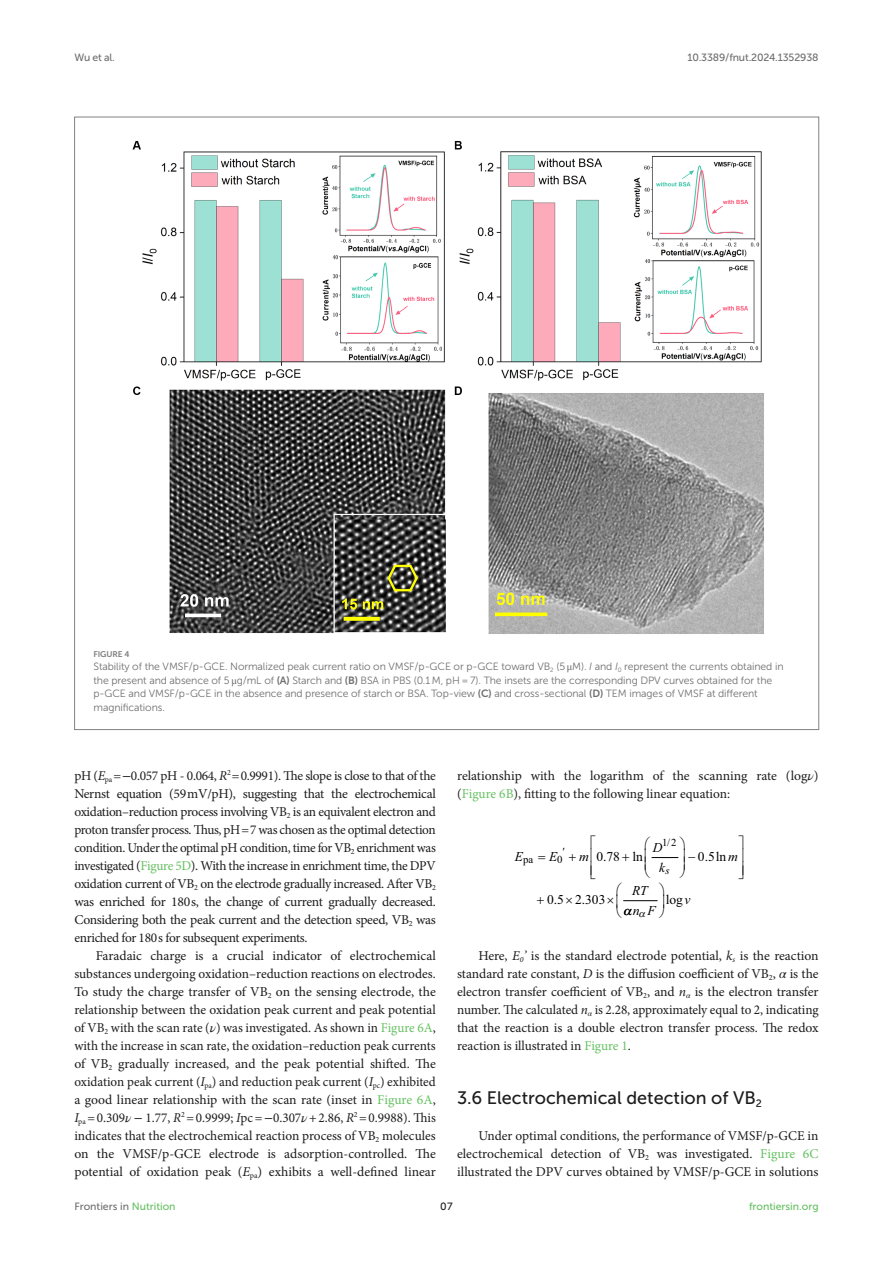
<style>
.page{position:relative;width:893px;height:1263px;background:#fff}
.page>*{position:absolute;margin:0;border:0;box-sizing:border-box;transform-origin:0 0}
.HEAD_2{font:18px "Museo Sans 500";color:#1b1c1b}
.TEXT{font:13.5px/18px "Minion Pro";letter-spacing:-.005em;color:#1b1c1b;text-align:justify}
.TEXT_FLUSH{font:13.5px/18px "Minion Pro";color:#1b1c1b;text-align:justify}
.spi-math-img{font:13.5px "Times New Roman";color:#000}
.spi-math-img-2{font:italic 13.5px/19.4px "Times New Roman";color:#000;text-align:center}
.spi-math-img-3{font:10.8px "Times New Roman";color:#000}
.spi-math-img-4{font:italic 10.8px "Times New Roman";color:#000}
.FIG_LEG{font:10.5px/13.5px "Museo Sans 300";letter-spacing:-.01em;color:#706f70}
.t1{font:10.5px "Museo Sans 500";letter-spacing:-.015em;color:#706f70}
.t2{font:10.5px "Museo Sans 500";color:#65c161}
.t3{font:10.5px "Museo Sans 500";color:#1b1c1b}
.FIG_HD{font:8.25px "Museo Sans 700";letter-spacing:-.01em;color:#7e7f7f}
.s1{font-family:"STIX General"}
.s2{font-style:italic}
.s3{font-family:"Museo Sans 700"}
.s4{color:#65c161}
.s5{font-family:"STIX General";font-style:italic}
</style>
<div class="page">
<hr style="left:623px;top:900px;width:35px;height:1px;background:#000">
<img style="left:132px;top:141px;width:632px;height:493px">
<svg style="left:623px;top:900px;width:10px;height:2px"></svg>
<svg style="left:639px;top:857px;width:40px;height:45px"></svg>
<p class="t1" style="left:74px;top:51px;width:42px">Wu et al.</p>
<p class="t1" style="left:687px;top:51px;width:133px">10.3389/fnut.2024.1352938</p>
<p class="FIG_HD" style="left:94px;top:649px;width:37px">FIGURE 4</p>
<p class="FIG_LEG" style="left:94px;top:660px;width:691px">Stability of the VMSF/p-GCE. Normalized peak current ratio on VMSF/p-GCE or p-GCE toward VB<sub>2</sub> (5 <span class="s1">μ</span>M). <span class="s2">I</span> and <span class="s2">I</span><sub>0</sub> represent the currents obtained in the present and absence of 5 <span class="s1">μ</span>g/mL of <span class="s3">(A)</span> Starch and <span class="s3">(B)</span> BSA in PBS (0.1 M, pH = 7). The insets are the corresponding DPV curves obtained for the p-GCE and VMSF/p-GCE in the absence and presence of starch or BSA. Top-view <span class="s3">(C)</span> and cross-sectional <span class="s3">(D)</span> TEM images of VMSF at different magnifications.</p>
<p class="TEXT" style="left:74px;top:767px;width:363px">pH (<span class="s2">E</span><sub>pa</sub> =<span class="s1">−</span>0.057 pH - 0.064, <span class="s2">R</span><sup>2</sup> =0.9991). The slope is close to that of the Nernst equation (59mV/pH), suggesting that the electrochemical oxidation–reduction process involving VB<sub>2</sub> is an equivalent electron and proton transfer process. Thus, pH=7 was chosen as the optimal detection condition. Under the optimal pH condition, time for VB<sub>2</sub> enrichment was investigated (<span class="s4">Figure 5D</span>). With the increase in enrichment time, the DPV oxidation current of VB<sub>2</sub> on the electrode gradually increased. After VB<sub>2 </sub>was enriched for 180s, the change of current gradually decreased.<br>Considering both the peak current and the detection speed, VB<sub>2</sub> was enriched for 180s for subsequent experiments.</p>
<p class="TEXT" style="left:74px;top:947px;width:363px;text-indent:21px">Faradaic charge is a crucial indicator of electrochemical substances undergoing oxidation–reduction reactions on electrodes.<br>To study the charge transfer of VB<sub>2</sub> on the sensing electrode, the relationship between the oxidation peak current and peak potential of VB<sub>2</sub> with the scan rate (<span class="s5">ν</span>) was investigated. As shown in <span class="s4">Figure 6A</span>, with the increase in scan rate, the oxidation–reduction peak currents of VB<sub>2</sub> gradually increased, and the peak potential shifted. The oxidation peak current (<span class="s2">I</span><sub>pa</sub>) and reduction peak current (<span class="s2">I</span><sub>pc</sub>) exhibited a good linear relationship with the scan rate (inset in <span class="s4">Figure 6A</span>, <span class="s2">I</span><sub>pa</sub> =0.309<span class="s5">ν</span> <span class="s1">−</span> 1.77, <span class="s2">R</span><sup>2</sup> =0.9999; <span class="s2">I</span>pc=<span class="s1">−</span>0.307<span class="s5">ν</span>+2.86, <span class="s2">R</span><sup>2</sup> =0.9988). This indicates that the electrochemical reaction process of VB<sub>2</sub> molecules on the VMSF/p-GCE electrode is adsorption-controlled. The potential of oxidation peak (<span class="s2">E</span><sub>pa</sub>) exhibits a well-defined linear</p>
<p class="TEXT" style="left:457px;top:767px;width:363px">relationship with the logarithm of the scanning rate (log<span class="s5">ν</span>) (<span class="s4">Figure 6B</span>), fitting to the following linear equation:</p>
<p class="spi-math-img-3" style="left:667px;top:839px;width:4px">/</p>
<p class="spi-math-img-3" style="left:662px;top:839px;width:16px">1 2</p>
<p class="spi-math-img-2" style="left:515px;top:846px;width:10px">E</p>
<p class="spi-math-img-2" style="left:549px;top:846px;width:10px">E</p>
<p class="spi-math-img-2" style="left:579px;top:846px;width:11px">m</p>
<p class="spi-math-img-2" style="left:653px;top:838px;width:14px">D k</p>
<p class="spi-math-img" style="left:705px;top:851px;width:35px">. ln<span class="s2">m</span></p>
<p class="spi-math-img-2" style="left:632px;top:881px;width:17px">RT</p>
<p class="spi-math-img" style="left:603px;top:851px;width:5px">.</p>
<p class="spi-math-img" style="left:632px;top:851px;width:12px">ln</p>
<p class="spi-math-img" style="left:596px;top:851px;width:25px">078</p>
<p class="spi-math-img" style="left:547px;top:895px;width:60px">05 2303</p>
<p class="spi-math-img" style="left:688px;top:851px;width:28px">−05</p>
<p class="spi-math-img-3" style="left:557px;top:856px;width:7px">0</p>
<p class="spi-math-img-3" style="left:523px;top:856px;width:12px">pa</p>
<p class="spi-math-img-4" style="left:665px;top:863px;width:6px">s</p>
<p class="spi-math-img" style="left:666px;top:895px;width:26px">log<span class="s2">v</span></p>
<p class="spi-math-img" style="left:554px;top:895px;width:5px">.</p>
<p class="spi-math-img" style="left:582px;top:895px;width:5px">.</p>
<p class="spi-math-img-2" style="left:633px;top:900px;width:24px">n F</p>
<p class="TEXT" style="left:457px;top:947px;width:363px;text-indent:21px">Here, <span class="s2">E</span><sub>0</sub><span class="s2">’</span> is the standard electrode potential, <span class="s2">k</span><sub>s</sub> is the reaction standard rate constant, <span class="s2">D</span> is the diffusion coefficient of VB<sub>2</sub>, <span class="s5">α</span> is the electron transfer coefficient of VB<sub>2</sub>, and <span class="s2">n</span><sub>α</sub> is the electron transfer number. The calculated <span class="s2">n</span><sub>α</sub> is 2.28, approximately equal to 2, indicating that the reaction is a double electron transfer process. The redox reaction is illustrated in <span class="s4">Figure 1</span>.</p>
<p class="HEAD_2" style="left:457px;top:1088px;width:306px">3.6 Electrochemical detection of VB<sub>2</sub></p>
<p class="TEXT_FLUSH" style="left:457px;top:1127px;width:363px;text-indent:21px">Under optimal conditions, the performance of VMSF/p-GCE in electrochemical detection of VB<sub>2</sub> was investigated. <span class="s4">Figure 6C </span>illustrated the DPV curves obtained by VMSF/p-GCE in solutions</p>
<p class="t1" style="left:74px;top:1200px;width:103px">Frontiers in <span class="s4">Nutrition</span></p>
<p class="t3" style="left:440px;top:1200px;width:14px">07</p>
<p class="t2" style="left:749px;top:1200px;width:71px">frontiersin.org</p>
</div>
